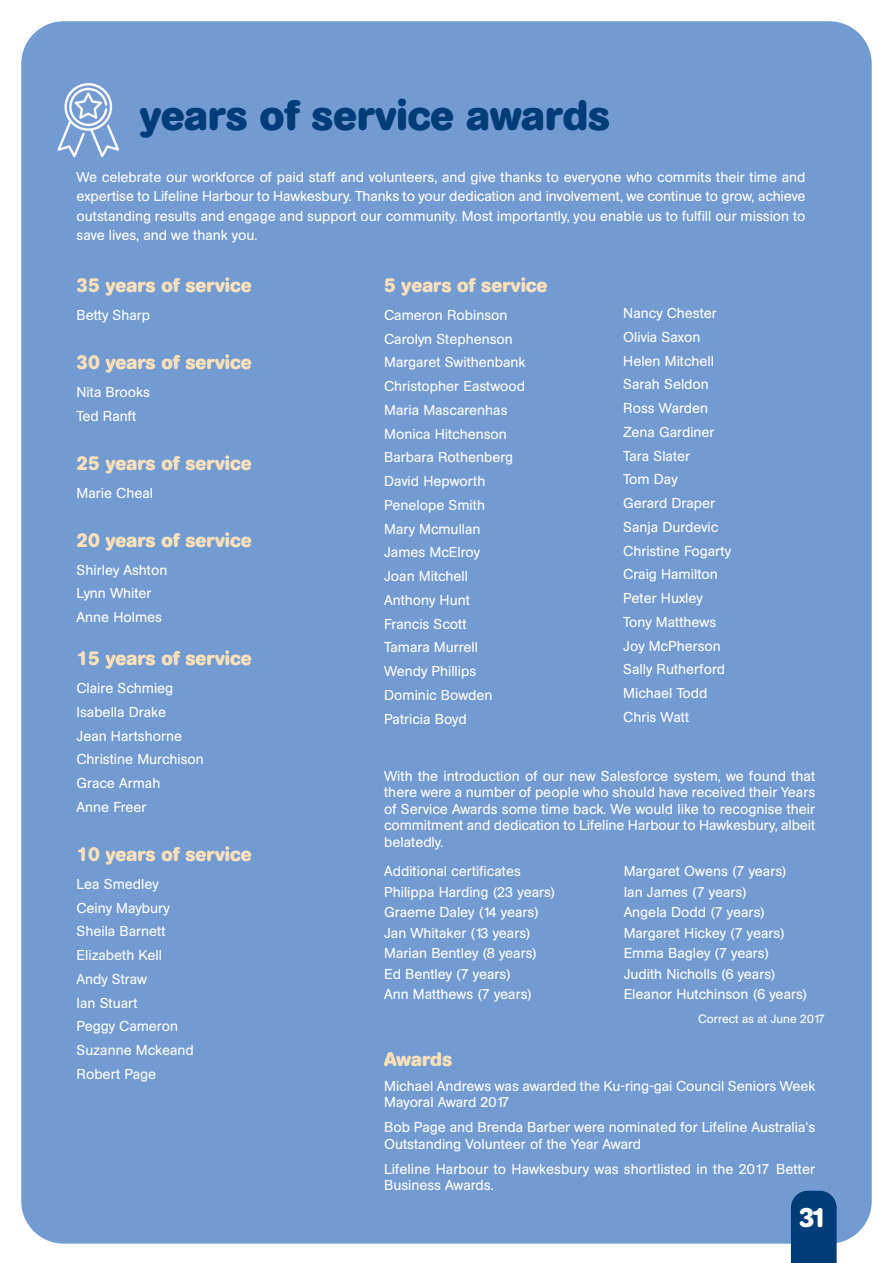
<style>
.page{position:relative;width:893px;height:1263px;background:#fff}
.page>*{position:absolute;margin:0;border:0;box-sizing:border-box;transform-origin:0 0}
.t1{font:700 42px "AG Book Rounded";color:#003d78}
.t2{font:700 27px "AG Book Rounded";color:#fff}
.t3{font:700 19.5px "AG Book Rounded";color:#fee0bb}
.t4{font:14.25px/23.7px "AG Book Rounded";color:#fff}
.t5{font:12px "AG Book Rounded";color:#fff}
</style>
<div class="page">
<div style="left:21px;top:21px;width:851px;height:1223px;background:#729cd1;border-radius:43px"></div>
<div style="left:791px;top:1191px;width:46px;height:72px;background:#003d78"></div>
<svg style="left:58px;top:83px;width:61px;height:74px"></svg>
<h1 class="t1" style="left:140px;top:100px;width:471px">years of service awards</h1>
<p class="t4" style="left:77px;top:168px;width:731px;line-height:19.5px;text-align:justify">We celebrate our workforce of paid staff and volunteers, and give thanks to everyone who commits their time and expertise to Lifeline Harbour to Hawkesbury. Thanks to your dedication and involvement, we continue to grow, achieve outstanding results and engage and support our community. Most importantly, you enable us to fulfill our mission to save lives, and we thank you.</p>
<h3 class="t3" style="left:77px;top:278px;width:177px">35 years of service</h3>
<p class="t4" style="left:77px;top:304px;width:75px">Betty Sharp</p>
<h3 class="t3" style="left:77px;top:355px;width:177px">30 years of service</h3>
<p class="t4" style="left:77px;top:381px;width:75px">Nita Brooks<br>Ted Ranft</p>
<h3 class="t3" style="left:77px;top:456px;width:177px">25 years of service</h3>
<p class="t4" style="left:77px;top:482px;width:78px">Marie Cheal</p>
<h3 class="t3" style="left:77px;top:533px;width:177px">20 years of service</h3>
<p class="t4" style="left:77px;top:559px;width:92px">Shirley Ashton<br>Lynn Whiter<br>Anne Holmes</p>
<h3 class="t3" style="left:77px;top:651px;width:177px">15 years of service</h3>
<p class="t4" style="left:77px;top:677px;width:129px">Claire Schmieg<br>Isabella Drake<br>Jean Hartshorne<br>Christine Murchison<br>Grace Armah<br>Anne Freer</p>
<h3 class="t3" style="left:77px;top:847px;width:177px">10 years of service</h3>
<p class="t4" style="left:77px;top:873px;width:119px">Lea Smedley<br>Ceiny Maybury<br>Sheila Barnett<br>Elizabeth Kell<br>Andy Straw<br>Ian Stuart<br>Peggy Cameron<br>Suzanne Mckeand<br>Robert Page</p>
<h3 class="t3" style="left:384px;top:278px;width:165px">5 years of service</h3>
<p class="t4" style="left:384px;top:304px;width:143px">Cameron Robinson<br>Carolyn Stephenson<br>Margaret Swithenbank<br>Christopher Eastwood<br>Maria Mascarenhas<br>Monica Hitchenson<br>Barbara Rothenberg<br>David Hepworth<br>Penelope Smith<br>Mary Mcmullan<br>James McElroy<br>Joan Mitchell<br>Anthony Hunt<br>Francis Scott<br>Tamara Murrell<br>Wendy Phillips<br>Dominic Bowden<br>Patricia Boyd</p>
<p class="t4" style="left:623px;top:303px;width:109px">Nancy Chester<br>Olivia Saxon<br>Helen Mitchell<br>Sarah Seldon<br>Ross Warden<br>Zena Gardiner<br>Tara Slater<br>Tom Day<br>Gerard Draper<br>Sanja Durdevic<br>Christine Fogarty<br>Craig Hamilton<br>Peter Huxley<br>Tony Matthews<br>Joy McPherson<br>Sally Rutherford<br>Michael Todd<br>Chris Watt</p>
<p class="t4" style="left:384px;top:769px;width:433px;line-height:16.5px;text-align:justify">With the introduction of our new Salesforce system, we found that there were a number of people who should have received their Years of Service Awards some time back. We would like to recognise their commitment and dedication to Lifeline Harbour to Hawkesbury, albeit belatedly.</p>
<p class="t4" style="left:384px;top:862px;width:173px;line-height:20.5px">Additional certificates<br>Philippa Harding (23 years)<br>Graeme Daley (14 years)<br>Jan Whitaker (13 years)<br>Marian Bentley (8 years)<br>Ed Bentley (7 years)<br>Ann Matthews (7 years)</p>
<p class="t4" style="left:624px;top:862px;width:185px;line-height:20.5px">Margaret Owens (7 years)<br>Ian James (7 years)<br>Angela Dodd (7 years)<br>Margaret Hickey (7 years)<br>Emma Bagley (7 years)<br>Judith Nicholls (6 years)<br>Eleanor Hutchinson (6 years)</p>
<p class="t5" style="left:698px;top:1015px;width:128px">Correct as at June 2017</p>
<h3 class="t3" style="left:384px;top:1052px;width:70px">Awards</h3>
<p class="t4" style="left:384px;top:1078px;width:433px;line-height:16.5px">Michael Andrews was awarded the Ku-ring-gai Council Seniors Week<br>Mayoral Award 2017</p>
<p class="t4" style="left:384px;top:1120px;width:433px;line-height:16.5px">Bob Page and Brenda Barber were nominated for Lifeline Australia's<br>Outstanding Volunteer of the Year Award</p>
<p class="t4" style="left:384px;top:1161px;width:433px;line-height:16.5px">Lifeline Harbour to Hawkesbury was shortlisted in the 2017 Better<br>Business Awards.</p>
<h2 class="t2" style="left:799px;top:1208px;width:30px">31</h2>
</div>
